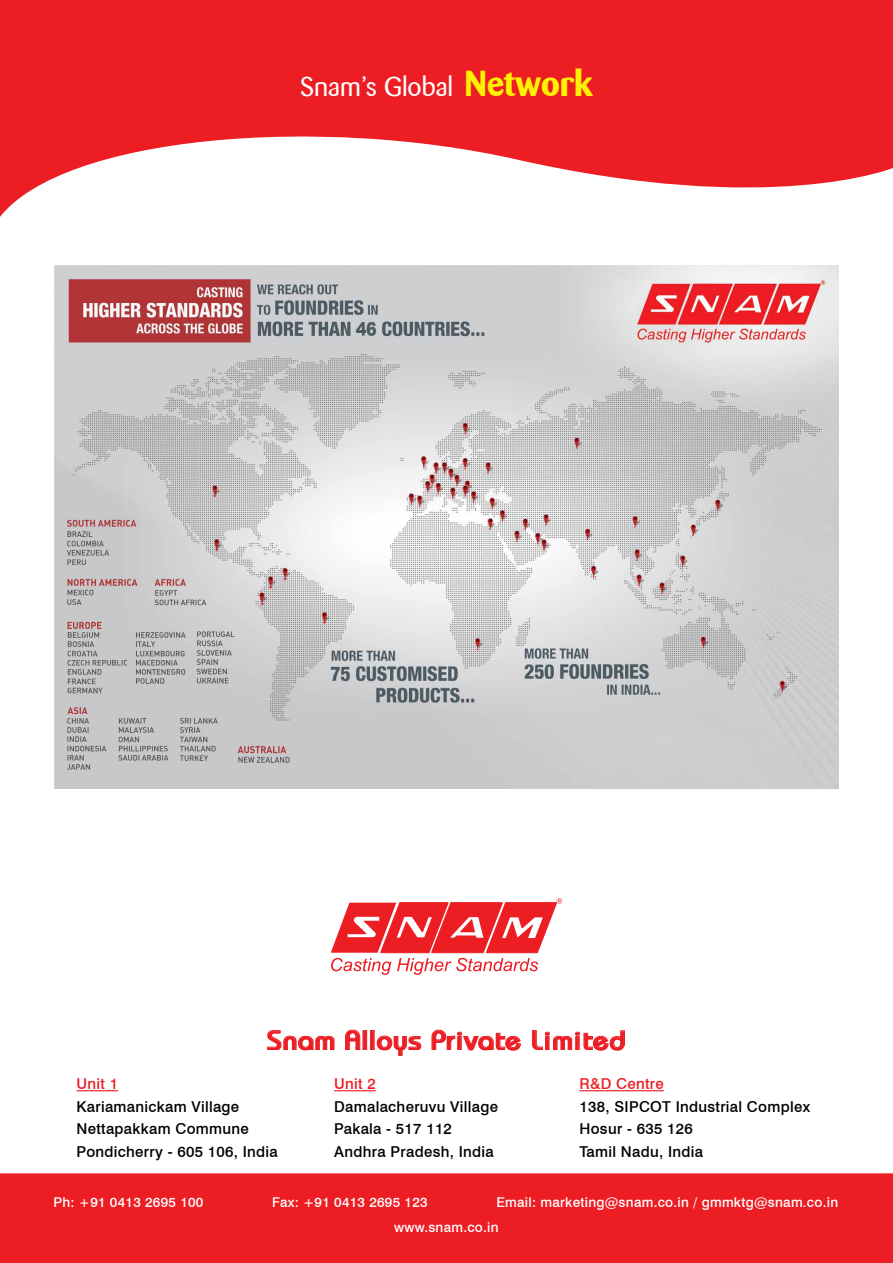
<style>
.page{position:relative;width:893px;height:1263px;background:#fff}
.page>*{position:absolute;margin:0;border:0;box-sizing:border-box;transform-origin:0 0}
.t1{font:700 27px "Bauhaus";letter-spacing:.02em;color:#ed1d24}
.t2{font:27px "Barmeno";color:#fff}
.t3{font:500 15px/22.5px "Swiss 721 BT";letter-spacing:.02em;color:#000}
.t4{font:500 15px "Swiss 721 BT";letter-spacing:.02em;color:#ed1d24}
.t5{font:500 13.5px "Swiss 721 BT";letter-spacing:.02em;color:#fff}
.s1{font-weight:700;font-size:36px;color:#fff200}
</style>
<div class="page">
<svg style="left:0;top:0;width:893px;height:217px;fill:#ed1d24"></svg>
<svg style="left:267px;top:1030px;width:67px;height:20px"></svg>
<svg style="left:345px;top:1030px;width:76px;height:25px"></svg>
<svg style="left:432px;top:1030px;width:89px;height:20px"></svg>
<svg style="left:532px;top:1030px;width:93px;height:20px"></svg>
<hr style="left:77px;top:1090px;width:41px;height:1px;background:#ed1d24">
<hr style="left:334px;top:1090px;width:42px;height:1px;background:#ed1d24">
<hr style="left:579px;top:1090px;width:85px;height:1px;background:#ed1d24">
<div style="left:0;top:1174px;width:893px;height:89px;background:#ed1d24"></div>
<img style="left:54px;top:266px;width:785px;height:522px">
<svg style="left:331px;top:898px;width:231px;height:77px"></svg>
<h1 class="t2" style="left:300px;top:71px;width:294px">Snam’s Global <span class="s1">Network</span></h1>
<h1 class="t1" style="left:267px;top:1023px;width:360px">Snam Alloys Private Limited</h1>
<p class="t4" style="left:77px;top:1075px;width:43px">Unit 1</p>
<p class="t3" style="left:77px;top:1095px;width:203px">Kariamanickam Village<br>Nettapakkam Commune<br>Pondicherry - 605 106, India</p>
<p class="t4" style="left:334px;top:1075px;width:43px">Unit 2</p>
<p class="t3" style="left:334px;top:1095px;width:165px">Damalacheruvu Village<br>Pakala - 517 112<br>Andhra Pradesh, India</p>
<p class="t4" style="left:579px;top:1075px;width:86px">R&amp;D Centre</p>
<p class="t3" style="left:579px;top:1095px;width:232px">138, SIPCOT Industrial Complex<br>Hosur - 635 126<br>Tamil Nadu, India</p>
<p class="t5" style="left:53px;top:1193px;width:152px">Ph: +91 0413 2695 100</p>
<p class="t5" style="left:272px;top:1193px;width:157px">Fax: +91 0413 2695 123</p>
<p class="t5" style="left:496px;top:1193px;width:343px">Email: marketing@snam.co.in / gmmktg@snam.co.in</p>
<p class="t5" style="left:394px;top:1219px;width:106px">www.snam.co.in</p>
</div>
